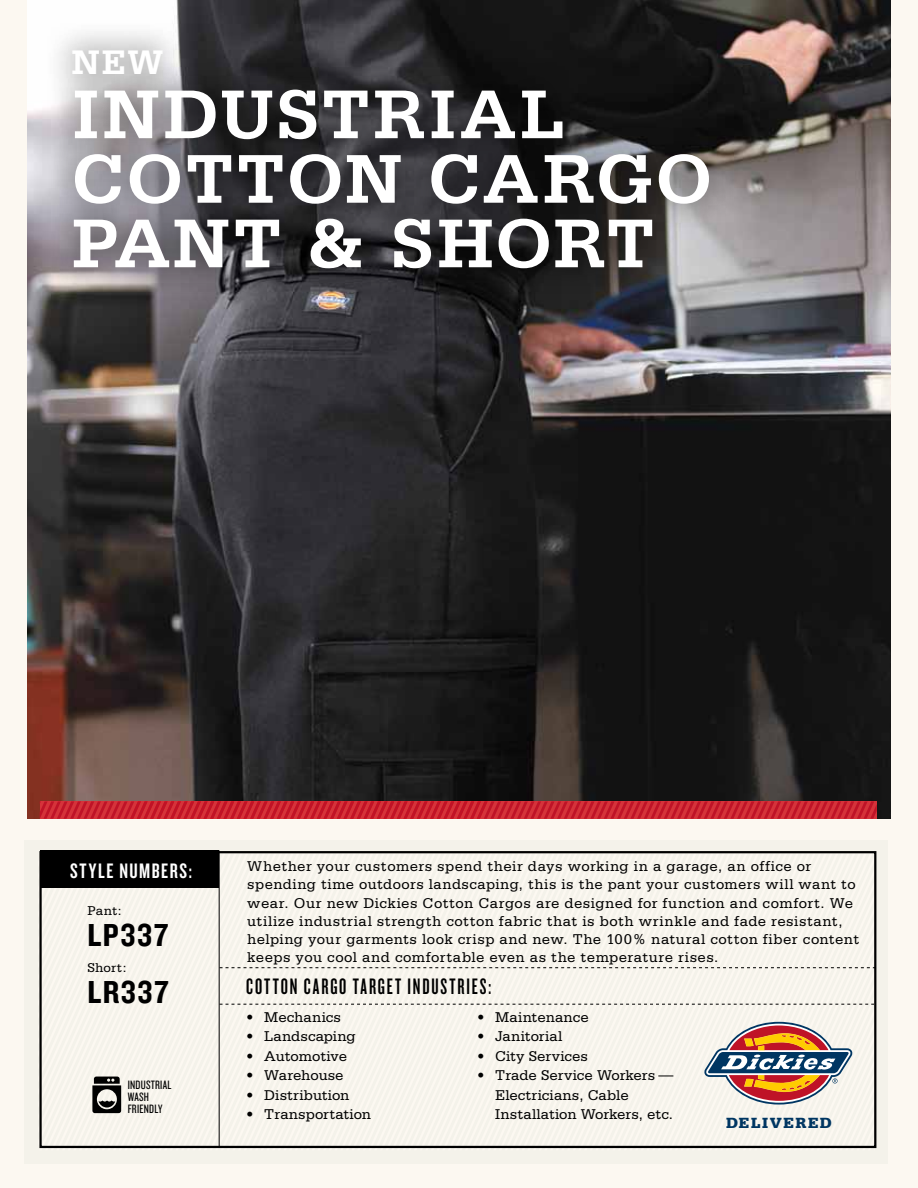
<style>
.page{position:relative;width:918px;height:1188px;background:#fcf8f1}
.page>*{position:absolute;margin:0;border:0;box-sizing:border-box;transform-origin:0 0}
.t1{font:700 72.75px/64.5px "Serifa";letter-spacing:.03em;color:#fff}
.t2{font:700 36px "Serifa";color:#fff}
.t3{font:33px "Knockout 50 Welterweight";letter-spacing:.045em;color:#000}
.t4{font:23.25px "Knockout 47 Bantamweight";letter-spacing:.08em;color:#000}
.t5{font:21.75px "Knockout 48 Featherweight";letter-spacing:.075em;color:#fff}
.t6{font:900 15.6px "Serifa";letter-spacing:.095em;color:#003662}
.t7{font:15px/18.3px "Serifa";letter-spacing:.025em;color:#000}
.t8{font:15px/19.5px "Serifa";letter-spacing:.005em;color:#000}
.t9{font:15px "Serifa";letter-spacing:-.005em;color:#000}
.t10{font:13.5px "Serifa";letter-spacing:.015em;color:#000}
.t11{font:12.6px/12.1px "Knockout 28 Junior Feathrwt";letter-spacing:.02em;color:#000}
</style>
<div class="page">
<img style="left:27px;top:0;width:864px;height:819px">
<div style="left:24px;top:840px;width:864px;height:324px;background:#f4f2ea"></div>
<div style="left:40px;top:850px;width:179px;height:38px;background:#000"></div>
<hr style="left:219px;top:850px;width:1px;height:298px;background:#000">
<svg style="left:40px;top:801px;width:837px;height:18px;background:#cb2330"></svg>
<svg style="left:39px;top:853px;width:837px;height:296px"></svg>
<div style="left:45px;top:20px;width:693px;height:278px;background:#000;opacity:.7"></div>
<h2 class="t2" style="left:72px;top:41px;width:93px">NEW</h2>
<h1 class="t1" style="left:72px;top:82px;width:642px">INDUSTRIAL<br>COTTON CARGO<br>PANT &amp; SHORT</h1>
<h3 class="t5" style="left:70px;top:858px;width:124px">STYLE NUMBERS:</h3>
<p class="t10" style="left:87px;top:904px;width:36px">Pant:</p>
<h3 class="t3" style="left:87px;top:913px;width:82px">LP337</h3>
<p class="t10" style="left:87px;top:961px;width:41px">Short:</p>
<h3 class="t3" style="left:87px;top:970px;width:83px">LR337</h3>
<p class="t11" style="left:128px;top:1078px;width:45px">INDUSTRIAL<br>WASH<br>FRIENDLY</p>
<p class="t7" style="left:247px;top:857px;width:613px">Whether your customers spend their days working in a garage, an office or spending time outdoors landscaping, this is the pant your customers will want to wear. Our new Dickies Cotton Cargos are designed for function and comfort. We utilize industrial strength cotton fabric that is both wrinkle and fade resistant, helping your garments look crisp and new. The 100% natural cotton fiber content keeps you cool and comfortable even as the temperature rises.</p>
<h3 class="t4" style="left:246px;top:973px;width:247px">COTTON CARGO TARGET INDUSTRIES:</h3>
<p class="t7" style="left:246px;top:1008px;width:96px">• Mechanics</p>
<p class="t8" style="left:246px;top:1027px;width:111px">• Landscaping</p>
<p class="t9" style="left:246px;top:1047px;width:102px">• Automotive</p>
<p class="t9" style="left:246px;top:1067px;width:99px">• Warehouse</p>
<p class="t7" style="left:246px;top:1086px;width:105px">• Distribution</p>
<p class="t8" style="left:246px;top:1105px;width:126px">• Transportation</p>
<p class="t7" style="left:477px;top:1008px;width:113px">• Maintenance</p>
<p class="t7" style="left:477px;top:1027px;width:87px">• Janitorial</p>
<p class="t8" style="left:477px;top:1046px;width:112px">• City Services</p>
<p class="t8" style="left:495px;top:1066px;width:180px;text-indent:-18px">• Trade Service Workers —<br>Electricians, Cable<br>Installation Workers, etc.</p>
<p class="t6" style="left:726px;top:1114px;width:108px">DELIVERED</p>
</div>
